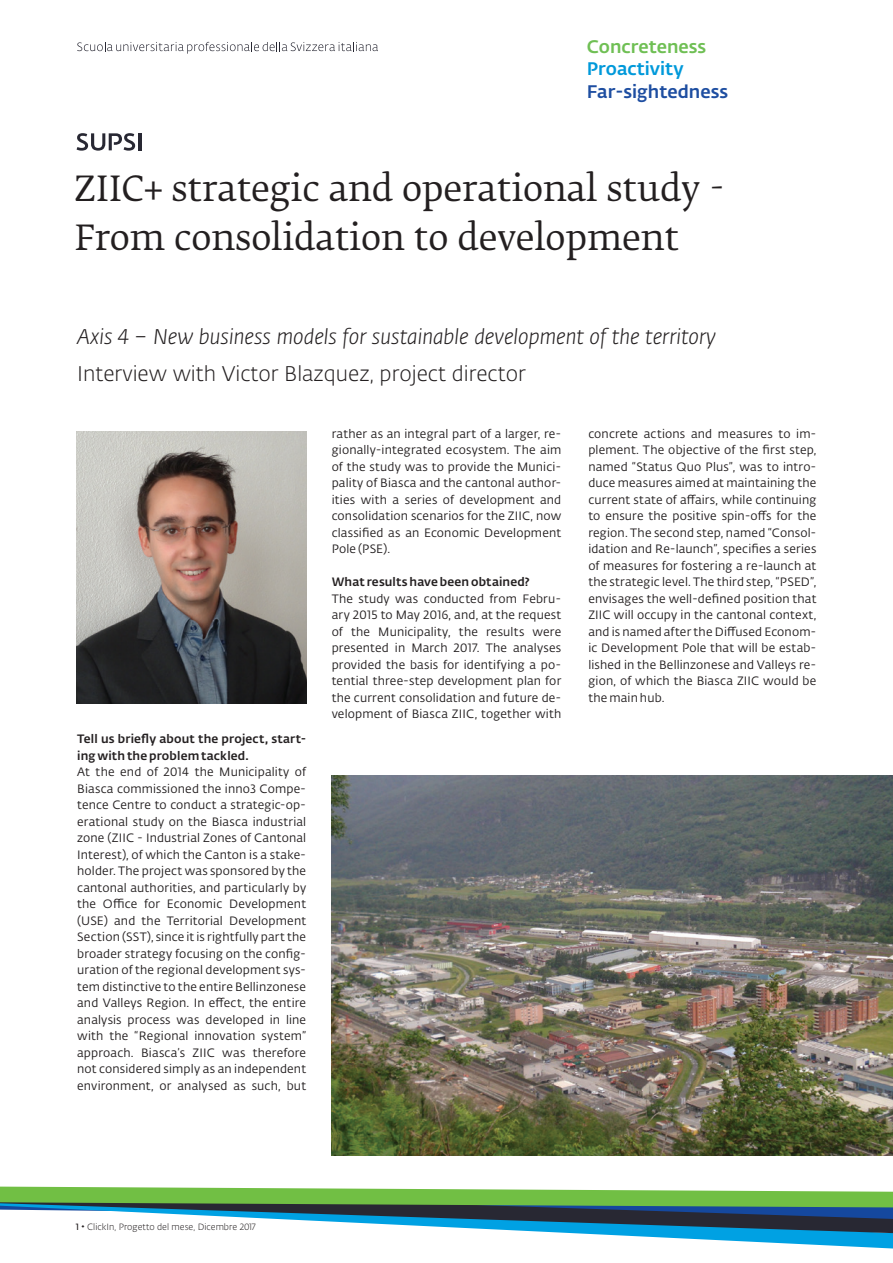
<style>
.page{position:relative;width:893px;height:1263px;background:#fff}
.page>*{position:absolute;margin:0;border:0;box-sizing:border-box;transform-origin:0 0}
.t1{font:34.5px/49.5px "SUPSI Fedra Serif";color:#231f20}
.t2{font:italic 300 21px "SUPSI Fedra Sans";color:#231f20}
.t3{font:300 21px "SUPSI Fedra Sans";color:#231f20}
.t4{font:500 18px "SUPSI Fedra Sans";color:#1e4ea1}
.t5{font:500 18px "SUPSI Fedra Sans";color:#6fbf54}
.t6{font:500 18px "SUPSI Fedra Sans";color:#0099da}
.t7{font:12px/16.5px "SUPSI Fedra Sans";letter-spacing:.015em;color:#231f20;text-align:justify}
.t8{font:500 12px/16.5px "SUPSI Fedra Sans";letter-spacing:.015em;color:#231f20}
.t9{font:300 9px "SUPSI Fedra Sans";color:#231f20}
.s1{font-weight:600}
.s2{font-size:7.5px}
</style>
<div class="page">
<svg style="left:77px;top:42px;width:301px;height:12px"></svg>
<hr style="left:139px;top:133px;width:3px;height:17px;background:#282833">
<svg style="left:77px;top:133px;width:58px;height:18px"></svg>
<img style="left:77px;top:431px;width:229px;height:272px">
<img style="left:332px;top:776px;width:561px;height:380px">
<svg style="left:570px;top:1233px;width:323px;height:15px"></svg>
<svg style="left:0;top:1186px;width:893px;height:47px"></svg>
<h3 class="t5" style="left:587px;top:33px;width:121px">Concreteness</h3>
<h3 class="t6" style="left:587px;top:55px;width:98px">Proactivity</h3>
<h3 class="t4" style="left:587px;top:78px;width:143px">Far-sightedness</h3>
<h1 class="t1" style="left:74px;top:164px;width:652px">ZIIC+ strategic and operational study -<br>From consolidation to development</h1>
<h2 class="t2" style="left:77px;top:322px;width:640px">Axis 4 – New business models for sustainable development of the territory</h2>
<h2 class="t3" style="left:77px;top:359px;width:450px">Interview with Victor Blazquez, project director</h2>
<p class="t8" style="left:77px;top:730px;width:230px">Tell us briefly about the project, start&shy;ing with the problem tackled.</p>
<p class="t7" style="left:77px;top:763px;width:230px">At the end of 2014 the Municipality of Biasca commissioned the inno3 Compe&shy;tence Centre to conduct a strategic-op&shy;erational study on the Biasca industrial zone (ZIIC - Industrial Zones of Cantonal Interest), of which the Canton is a stake&shy;holder. The project was sponsored by the cantonal authorities, and particularly by the Office for Economic Development (USE) and the Territorial Development Section (SST), since it is rightfully part the broader strategy focusing on the config&shy;uration of the regional development sys&shy;tem distinctive to the entire Bellinzonese and Valleys Region. In effect, the entire analysis process was developed in line with the “Regional innovation system” approach. Biasca’s ZIIC was therefore not considered simply as an independent environment, or analysed as such, but</p>
<p class="t7" style="left:332px;top:425px;width:231px">rather as an integral part of a larger, re&shy;gionally-integrated ecosystem. The aim of the study was to provide the Munici&shy;pality of Biasca and the cantonal author&shy;ities with a series of development and consolidation scenarios for the ZIIC, now classified as an Economic Development Pole (PSE).</p>
<p class="t8" style="left:332px;top:573px;width:200px">What results have been obtained?</p>
<p class="t7" style="left:332px;top:590px;width:231px">The study was conducted from Febru&shy;ary 2015 to May 2016, and, at the request of the Municipality, the results were presented in March 2017. The analyses provided the basis for identifying a po&shy;tential three-step development plan for the current consolidation and future de&shy;velopment of Biasca ZIIC, together with</p>
<p class="t7" style="left:588px;top:425px;width:230px">concrete actions and measures to im&shy;plement. The objective of the first step, named “Status Quo Plus”, was to intro&shy;duce measures aimed at maintaining the current state of affairs, while continuing to ensure the positive spin-offs for the region. The second step, named “Consol&shy;idation and Re-launch”, specifies a series of measures for fostering a re-launch at the strategic level. The third step, “PSED”, envisages the well-defined position that ZIIC will occupy in the cantonal context, and is named after the Diffused Econom&shy;ic Development Pole that will be estab&shy;lished in the Bellinzonese and Valleys re&shy;gion, of which the Biasca ZIIC would be the main hub.</p>
<p class="t9" style="left:76px;top:1221px;width:181px"><span class="s1">1</span> <span class="s2">◆</span> ClickIn, Progetto del mese, Dicembre 2017</p>
</div>
